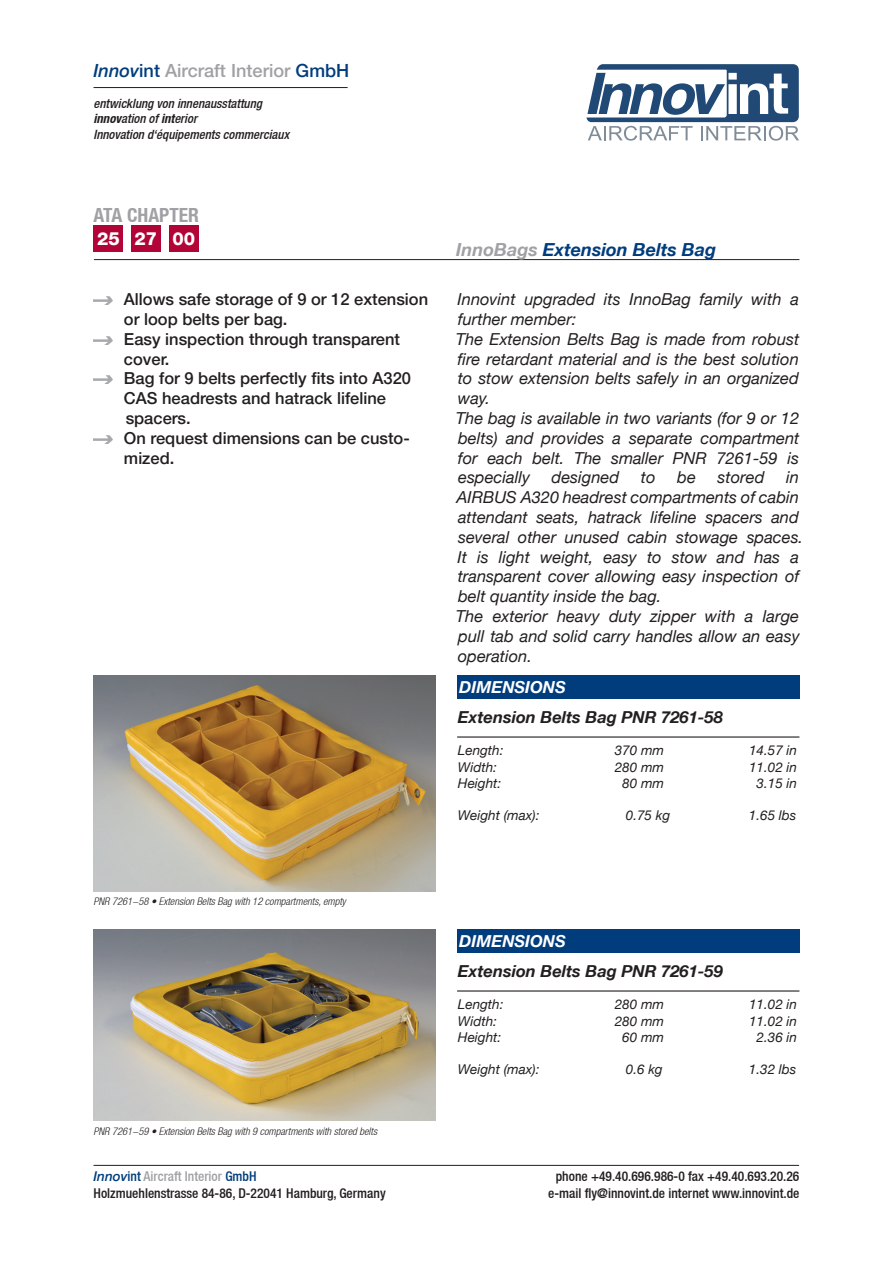
<style>
.page{position:relative;width:893px;height:1263px;background:#fff}
.page>*{position:absolute;margin:0;border:0;box-sizing:border-box;transform-origin:0 0}
.t1{font:700 condensed 19.5px "Helvetica Neue LT";color:#a0a1a5}
.t2{font:500 18.15px "Helvetica Neue LT";color:#a0a1a5}
.t3{font:italic 700 18px "Helvetica Neue LT";color:#013d7d}
.t4{font:800 18px "Helvetica Neue LT";color:#fff}
.t5{font:italic 16.5px/19.8px "Helvetica Neue LT";color:#231f20}
.t6{font:500 16.5px/19.8px "Helvetica Neue LT";color:#231f20}
.t7{font:italic 700 16.5px "Helvetica Neue LT";color:#231f20}
.t8{font:italic 700 16.5px "Helvetica Neue LT";color:#fff}
.t9{font:500 condensed 13.5px/16.2px "Helvetica Neue LT";color:#231f20}
.t10{font:italic 13.5px "Helvetica Neue LT";color:#231f20}
.t11{font:italic 500 condensed 12.75px/15.3px "Helvetica Neue LT";color:#231f20}
.t12{font:italic 300 condensed 10.5px "Helvetica Neue LT";color:#231f20}
.s1{font-style:italic;color:#013d7d}
.s2{color:#013d7d}
.s3{font-weight:700}
.s4{color:#a0a1a5}
.s5{font-style:italic;font-stretch:normal;color:#013d7d}
</style>
<div class="page">
<hr style="left:94px;top:259px;width:705px;height:1px;background:#231f20">
<hr style="left:94px;top:1165px;width:705px;height:1px;background:#231f20">
<svg style="left:586px;top:64px;width:213px;height:77px"></svg>
<hr style="left:94px;top:87px;width:254px;height:1px;background:#231f20">
<div style="left:94px;top:225px;width:29px;height:27px;background:#b30437"></div>
<div style="left:169px;top:225px;width:30px;height:27px;background:#b30437"></div>
<div style="left:131px;top:225px;width:30px;height:27px;background:#b30437"></div>
<div style="left:457px;top:675px;width:342px;height:23px;background:#013d7d"></div>
<hr style="left:457px;top:736px;width:342px;height:2px;background:#231f20">
<img style="left:94px;top:297px;width:19px;height:8px">
<img style="left:94px;top:336px;width:19px;height:8px">
<img style="left:94px;top:375px;width:19px;height:9px">
<img style="left:94px;top:435px;width:19px;height:8px">
<div style="left:457px;top:929px;width:342px;height:23px;background:#013d7d"></div>
<hr style="left:457px;top:990px;width:342px;height:1px;background:#231f20">
<img style="left:94px;top:675px;width:342px;height:216px">
<img style="left:94px;top:930px;width:342px;height:191px">
<p class="t2" style="left:94px;top:59px;width:257px"><span class="s1">Innov</span><span class="s2">int</span> Aircraft Interior <span class="s2">GmbH</span></p>
<p class="t11" style="left:94px;top:96px;width:197px">entwicklung von innenausstattung <span class="s3">innov</span>ation of <span class="s3">int</span>erior<br>Innovation d‘équipements commerciaux</p>
<p class="t1" style="left:94px;top:203px;width:107px">ATA CHAPTER</p>
<p class="t4" style="left:97px;top:228px;width:99px">25 27 00</p>
<p class="t6" style="left:124px;top:289px;width:306px">Allows safe storage of 9 or 12 extension or loop belts per bag.<br>Easy inspection through transparent cover.<br>Bag for 9 belts perfectly fits into A320<br>CAS headrests and hatrack lifeline spacers.<br>On request dimensions can be custo&shy;mized.</p>
<p class="t3" style="left:456px;top:238px;width:262px"><span class="s4">InnoBags</span> Extension Belts Bag</p>
<p class="t5" style="left:456px;top:289px;width:345px">Innovint upgraded its InnoBag family with a further member:<br>The Extension Belts Bag is made from robust fire retardant material and is the best solution to stow extension belts safely in an organized way.<br>The bag is available in two variants (for 9 or 12 belts) and provides a separate compartment for each belt. The smaller PNR 7261-59 is especially</p>
<p class="t5" style="left:456px;top:467px;width:349px;text-indent:330px">in AIRBUS A320 headrest compartments of cabin attendant seats, hatrack lifeline spacers and several other unused cabin stowage spaces.<br>It is light weight, easy to stow and has a transparent cover allowing easy inspection of belt quantity inside the bag.<br>The exterior heavy duty zipper with a large pull tab and solid carry handles allow an easy operation.</p>
<p class="t5" style="left:552px;top:467px;width:69px">designed</p>
<p class="t5" style="left:641px;top:467px;width:16px">to</p>
<p class="t5" style="left:677px;top:467px;width:20px">be</p>
<p class="t5" style="left:718px;top:467px;width:48px">stored</p>
<p class="t8" style="left:459px;top:677px;width:108px">DIMENSIONS</p>
<p class="t7" style="left:458px;top:707px;width:266px">Extension Belts Bag PNR 7261-58</p>
<p class="t10" style="left:458px;top:742px;width:47px">Length:</p>
<p class="t10" style="left:615px;top:742px;width:51px">370 mm</p>
<p class="t10" style="left:749px;top:742px;width:50px">14.57 in</p>
<p class="t10" style="left:458px;top:759px;width:41px">Width:</p>
<p class="t10" style="left:615px;top:759px;width:51px">280 mm</p>
<p class="t10" style="left:749px;top:759px;width:50px">11.02 in</p>
<p class="t10" style="left:458px;top:775px;width:45px">Height:</p>
<p class="t10" style="left:622px;top:775px;width:43px">80 mm</p>
<p class="t10" style="left:757px;top:775px;width:42px">3.15 in</p>
<p class="t10" style="left:458px;top:807px;width:83px">Weight (max):</p>
<p class="t10" style="left:626px;top:807px;width:46px">0.75 kg</p>
<p class="t10" style="left:749px;top:807px;width:49px">1.65 lbs</p>
<p class="t12" style="left:94px;top:895px;width:254px">PNR 7261-58 • Extension Belts Bag with 12 compartments, empty</p>
<p class="t12" style="left:94px;top:1125px;width:285px">PNR 7261-59 • Extension Belts Bag with 9 compartments with stored belts</p>
<p class="t8" style="left:459px;top:930px;width:108px">DIMENSIONS</p>
<p class="t7" style="left:458px;top:961px;width:266px">Extension Belts Bag PNR 7261-59</p>
<p class="t10" style="left:458px;top:996px;width:47px">Length:</p>
<p class="t10" style="left:615px;top:996px;width:51px">280 mm</p>
<p class="t10" style="left:749px;top:996px;width:50px">11.02 in</p>
<p class="t10" style="left:458px;top:1013px;width:41px">Width:</p>
<p class="t10" style="left:615px;top:1013px;width:51px">280 mm</p>
<p class="t10" style="left:749px;top:1013px;width:50px">11.02 in</p>
<p class="t10" style="left:458px;top:1029px;width:45px">Height:</p>
<p class="t10" style="left:622px;top:1029px;width:43px">60 mm</p>
<p class="t10" style="left:757px;top:1029px;width:42px">2.36 in</p>
<p class="t10" style="left:458px;top:1061px;width:83px">Weight (max):</p>
<p class="t10" style="left:626px;top:1061px;width:38px">0.6 kg</p>
<p class="t10" style="left:749px;top:1061px;width:49px">1.32 lbs</p>
<p class="t9" style="left:94px;top:1168px;width:294px"><span class="s5">Innov</span><span class="s2">int</span> <span class="s4">Aircraft Interior</span> <span class="s2">GmbH<br></span>Holzmuehlenstrasse 84-86, D-22041 Hamburg, Germany</p>
<p class="t9" style="left:548px;top:1168px;width:253px;text-align:center">phone +49.40.696.986-0 fax +49.40.693.20.26 e-mail fly@innovint.de internet www.innovint.de</p>
</div>
